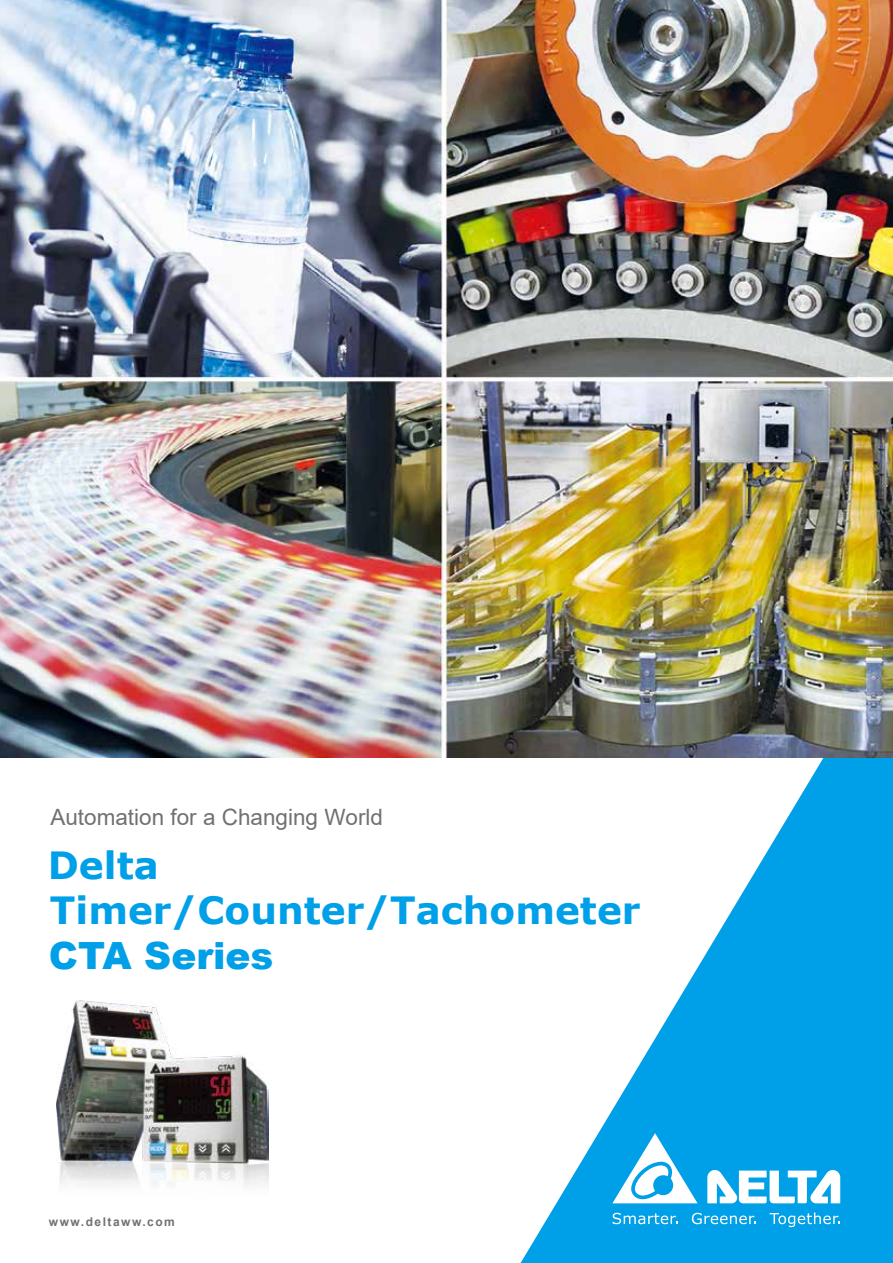
<style>
.page{position:relative;width:893px;height:1263px;background:#fff}
.page>*{position:absolute;margin:0;border:0;box-sizing:border-box;transform-origin:0 0}
.t1{font:700 37.5px/45px "Verdana";color:#00a0e9}
.t2{font:900 37.5px "Arial";color:#00a0e9}
.t3{font:22.5px "Arial";color:#727171}
.t4{font:700 12px "Arial";letter-spacing:.125em;color:#727171}
</style>
<div class="page">
<svg style="left:520px;top:758px;width:373px;height:505px;fill:#00a0e9"></svg>
<svg style="left:553px;top:1097px;width:287px;height:130px"></svg>
<img style="left:56px;top:1000px;width:213px;height:186px">
<img style="left:0;top:0;width:893px;height:758px">
<p class="t3" style="left:50px;top:801px;width:334px">Automation for a Changing World</p>
<p class="t1" style="left:48px;top:842px;width:594px">Delta<br>Timer/Counter/Tachometer</p>
<p class="t2" style="left:49px;top:928px;width:226px">CTA Series</p>
<p class="t4" style="left:49px;top:1213px;width:127px">www.deltaww.com</p>
</div>
